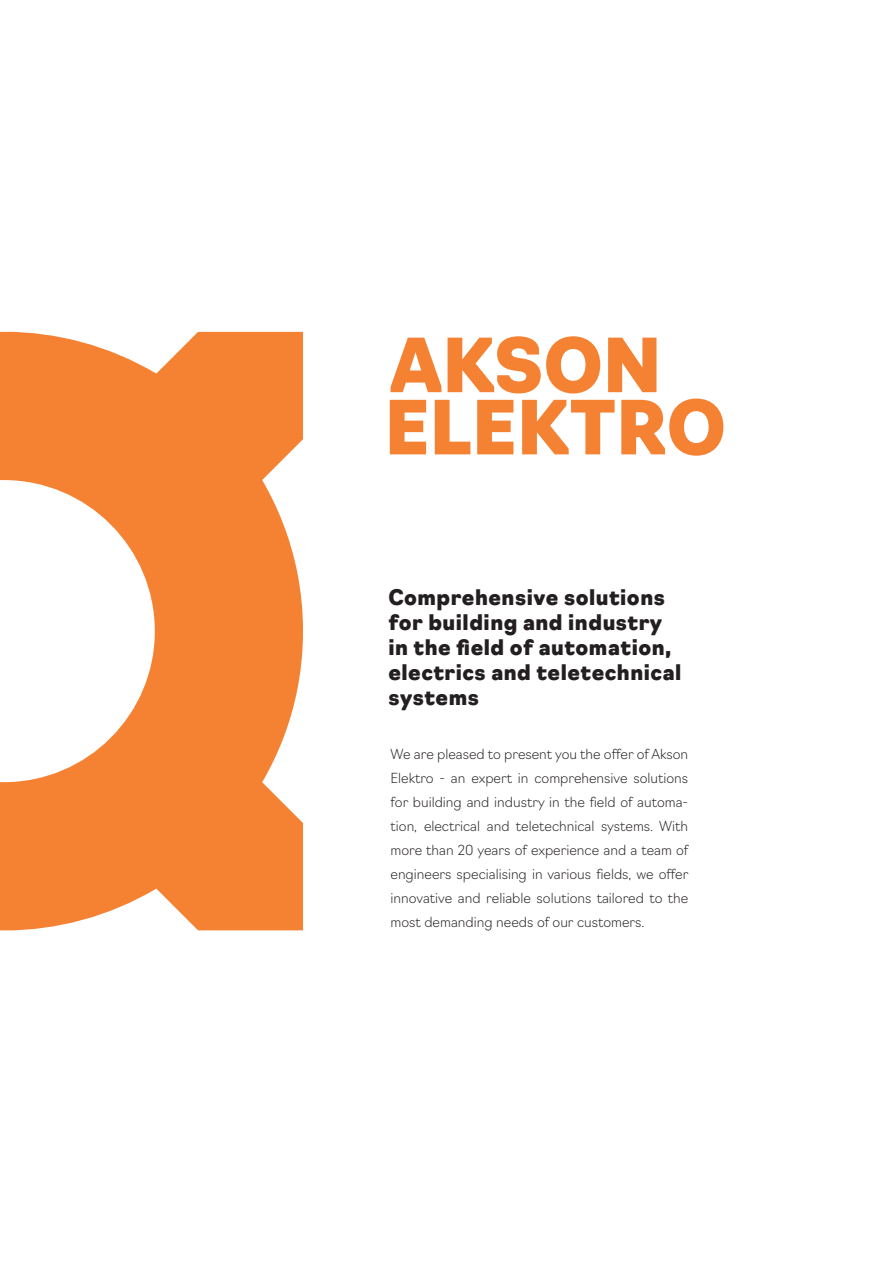
<style>
.page{position:relative;width:893px;height:1263px;background:#fff}
.page>*{position:absolute;margin:0;border:0;box-sizing:border-box;transform-origin:0 0}
.t1{font:900 72.75px/62.2px "Navigo";color:#f58232}
.t2{font:900 21px/25.2px "Navigo";letter-spacing:.025em;color:#231f20}
.t3{font:200 13.5px/24px "Navigo";color:#231f20;text-align:justify}
</style>
<div class="page">
<svg style="left:0;top:332px;width:303px;height:598px;fill:#f58232"></svg>
<h1 class="t1" style="left:385px;top:329px;width:343px">AKSON<br>ELEKTRO</h1>
<h2 class="t2" style="left:388px;top:583px;width:294px">Comprehensive solutions for building and industry in the field of automation, electrics and teletechnical systems</h2>
<p class="t3" style="left:391px;top:740px;width:299px">We are pleased to present you the offer of Akson Elektro - an expert in comprehensive solutions for building and industry in the field of automa&shy;tion, electrical and teletechnical systems. With more than 20 years of experience and a team of engineers specialising in various fields, we offer innovative and reliable solutions tailored to the most demanding needs of our customers.</p>
</div>
